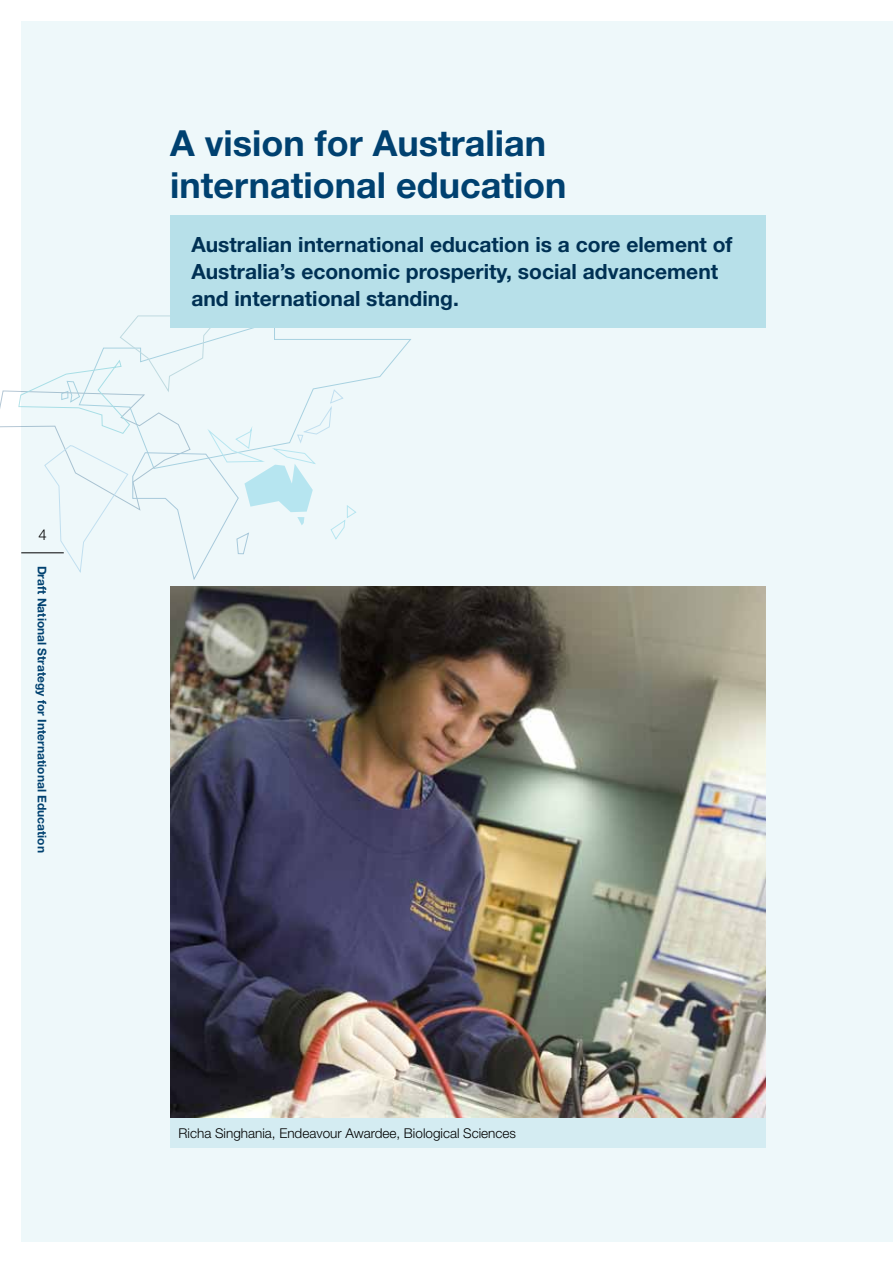
<style>
.page{position:relative;width:893px;height:1263px;background:#fff}
.page>*{position:absolute;margin:0;border:0;box-sizing:border-box;transform-origin:0 0}
.t1{font:700 36px/42px "Helvetica Neue";color:#004170}
.t2{font:700 21px/27px "Helvetica Neue";color:#003154}
.t3{font:300 15px "Helvetica Neue";color:#000}
.t4{font:300 13.5px "Helvetica Neue LT Std";color:#000}
.t5{font:700 12px "Helvetica Neue";color:#004170}
</style>
<div class="page">
<div style="left:21px;top:21px;width:872px;height:1221px;background:#eef8fa"></div>
<svg style="left:0;top:315px;width:357px;height:265px"></svg>
<hr style="left:892px;top:21px;width:1px;height:306px;background:#003154">
<div style="left:170px;top:215px;width:595px;height:113px;background:#b7e0e9"></div>
<hr style="left:21px;top:553px;width:43px;height:1px;background:#000">
<img style="left:170px;top:587px;width:595px;height:531px">
<div style="left:170px;top:1118px;width:595px;height:30px;background:#d4ecf2"></div>
<p class="t3" style="left:38px;top:525px;width:10px">4</p>
<p class="t5" style="left:50px;top:566px;width:289px;rotate:90deg">Draft National Strategy for International Education</p>
<h1 class="t1" style="left:170px;top:121px;width:398px">A vision for Australian international education</h1>
<p class="t2" style="left:191px;top:231px;width:543px">Australian international education is a core element of<br>Australia’s economic prosperity, social advancement and international standing.</p>
<p class="t4" style="left:179px;top:1125px;width:339px">Richa Singhania, Endeavour Awardee, Biological Sciences</p>
</div>
